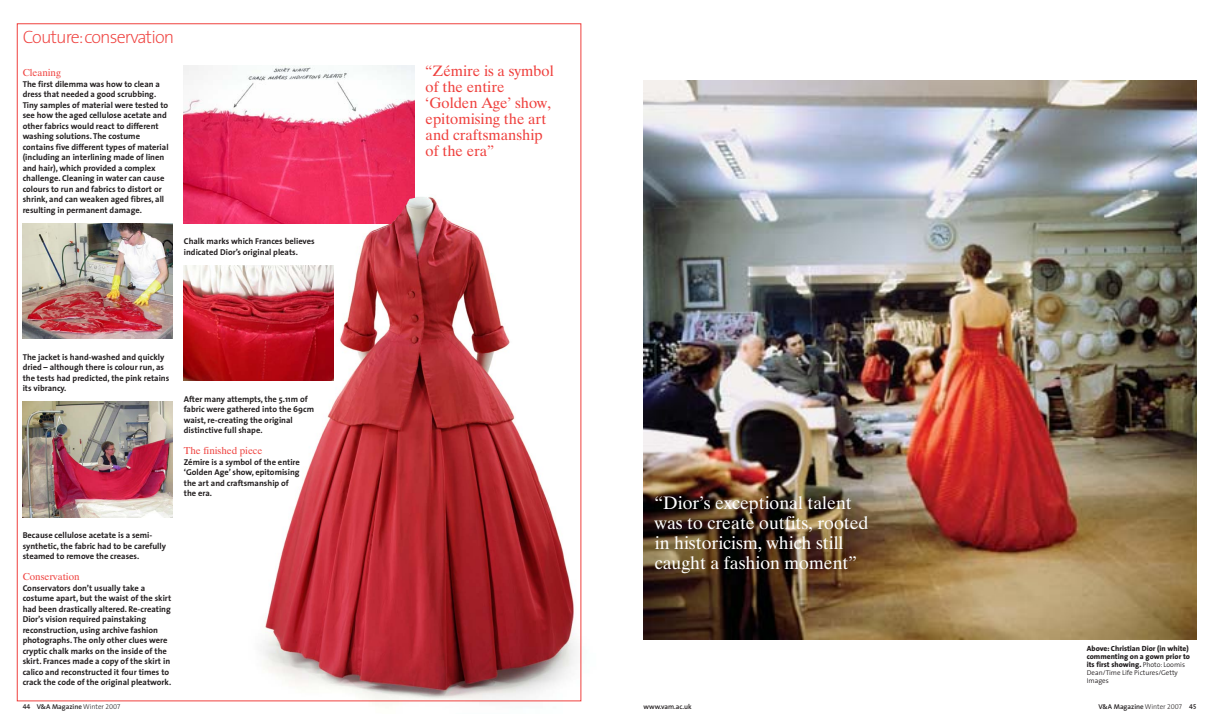
<style>
.page{position:relative;width:1219px;height:723px;background:#fff}
.page>*{position:absolute;margin:0;border:0;box-sizing:border-box;transform-origin:0 0}
.t1{font:18px/20px "Dutch 801 BT";color:#fff}
.t2{font:200 18px "VA The Sans";letter-spacing:-.05em;color:#ef403d}
.t3{font:15px/16px "Dutch 801 BT";color:#ef403d}
.t4{font:10px "Dutch 801 BT";color:#ef403d}
.t5{font:700 8.5px/10.5px "VA The Sans";color:#231f20}
.t6{font:800 7.5px/8px "VA The Sans";color:#231f20}
.t7{font:600 7px "VA The Sans";color:#231f20}
.t8{font:300 7px/8px "VA The Sans";color:#231f20}
.s1{font-weight:300;font-size:7px}
.s2{font-family:"VA The Sans Semi Bold Caps";font-weight:400}
.s3{font-weight:300}
.s4{font-family:"VA The Sans Light Caps";font-weight:400}
</style>
<div class="page">
<img style="left:237px;top:195px;width:345px;height:507px">
<img style="left:643px;top:80px;width:553px;height:559px">
<img style="left:23px;top:223px;width:150px;height:116px">
<img style="left:23px;top:402px;width:150px;height:115px">
<img style="left:184px;top:66px;width:230px;height:157px">
<img style="left:184px;top:265px;width:150px;height:116px">
<img style="left:370px;top:197px;width:103px;height:37px">
<h1 class="t2" style="left:23px;top:29px;width:153px">Couture:conservation</h1>
<p class="t4" style="left:23px;top:69px;width:40px">Cleaning</p>
<p class="t5" style="left:23px;top:79px;width:147px">The first dilemma was how to clean a dress that needed a good scrubbing.<br>Tiny samples of material were tested to see how the aged cellulose acetate and other fabrics would react to different washing solutions. The costume contains five different types of material (including an interlining made of linen and hair), which provided a complex challenge. Cleaning in water can cause colours to run and fabrics to distort or shrink, and can weaken aged fibres, all resulting in permanent damage.</p>
<p class="t5" style="left:184px;top:237px;width:132px">Chalk marks which Frances believes indicated Dior’s original pleats.</p>
<p class="t5" style="left:23px;top:352px;width:148px">The jacket is hand-washed and quickly dried – although there is colour run, as the tests had predicted, the pink retains its vibrancy.</p>
<p class="t5" style="left:184px;top:394px;width:132px">After many attempts, the 5.11m of fabric were gathered into the 69cm waist, re-creating the original distinctive full shape.</p>
<p class="t4" style="left:184px;top:447px;width:80px">The finished piece</p>
<p class="t5" style="left:184px;top:457px;width:118px">Zémire is a symbol of the entire ‘Golden Age’ show, epitomising the art and craftsmanship of the era.</p>
<p class="t5" style="left:23px;top:531px;width:145px">Because cellulose acetate is a semi&shy;synthetic, the fabric had to be carefully steamed to remove the creases.</p>
<p class="t4" style="left:23px;top:573px;width:58px">Conservation</p>
<p class="t5" style="left:23px;top:583px;width:150px">Conservators don’t usually take a costume apart, but the waist of the skirt had been drastically altered. Re-creating Dior’s vision required painstaking reconstruction, using archive fashion photographs. The only other clues were cryptic chalk marks on the inside of the skirt. Frances made a copy of the skirt in calico and reconstructed it four times to crack the code of the original pleatwork.</p>
<h2 class="t3" style="left:426px;top:65px;width:130px">“Zémire is a symbol of the entire ‘Golden Age’ show, epitomising the art and craftsmanship of the era”</h2>
<h1 class="t1" style="left:655px;top:495px;width:215px">“Dior’s exceptional talent was to create outfits, rooted in historicism, which still caught a fashion moment”</h1>
<p class="t6" style="left:1087px;top:645px;width:105px">Above: Christian Dior (in white) commenting on a gown prior to its first showing. <span class="s1">Photo: Loomis</span></p>
<p class="t8" style="left:1087px;top:669px;width:93px">Dean/Time Life Pictures/Getty<br>Images</p>
<p class="t7" style="left:23px;top:704px;width:99px"><span class="s2">44</span> V&amp;A Magazine <span class="s3">Winter</span> <span class="s4">2007</span></p>
<p class="t7" style="left:643px;top:704px;width:50px">www.vam.ac.uk</p>
<p class="t7" style="left:1098px;top:704px;width:99px">V&amp;A Magazine <span class="s3">Winter</span> <span class="s4">2007</span> <span class="s2">45</span></p>
</div>
